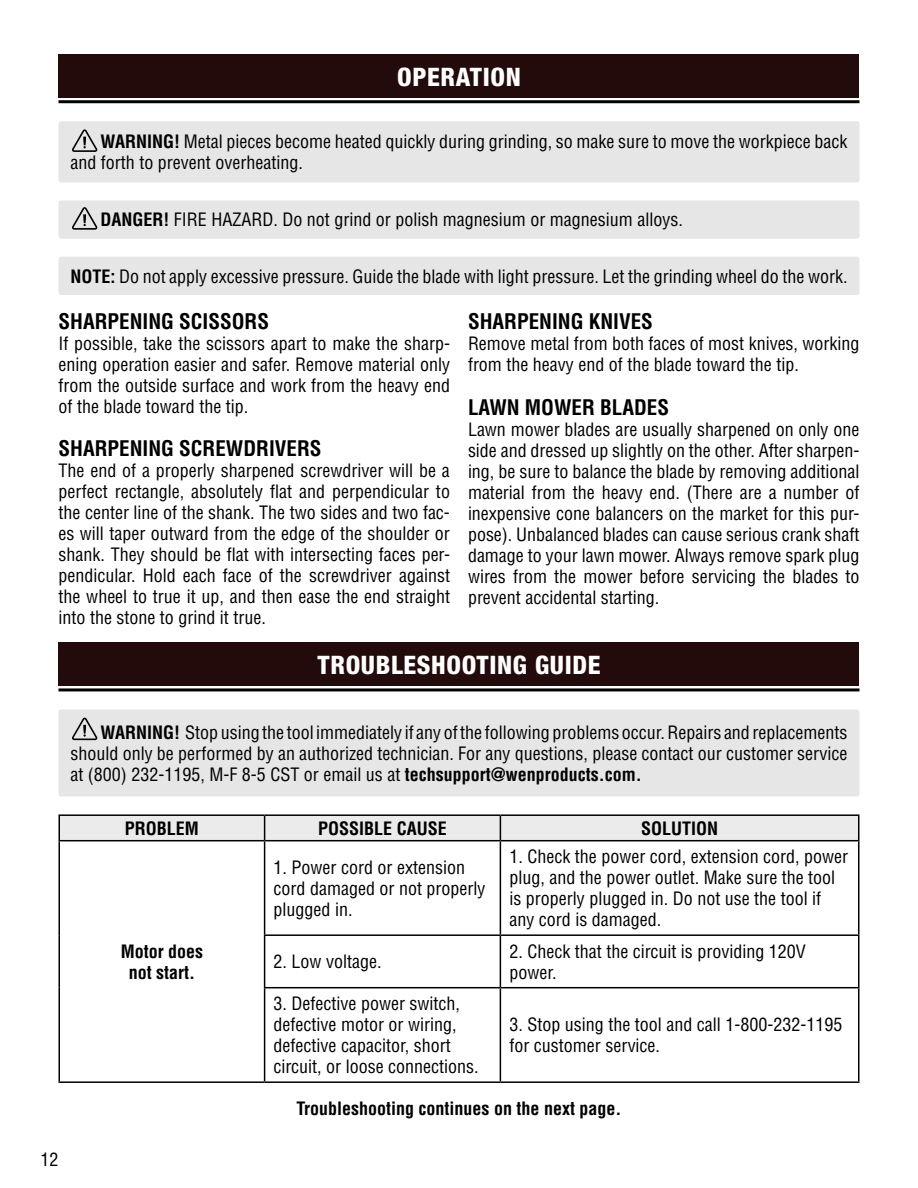
<style>
.page{position:relative;width:918px;height:1188px;background:#fff}
.page>*{position:absolute;margin:0;border:0;box-sizing:border-box;transform-origin:0 0}
.t1{font:italic condensed 25.5px "Helvetica Neue";letter-spacing:.025em;color:#fff}
.t2{font:700 condensed 21px "Helvetica";color:#000}
.t3{font:condensed 18px/21px "Helvetica";color:#000}
.t4{font:700 condensed 18px/21px "Helvetica";color:#000;text-align:center}
.s1{font-weight:700}
</style>
<div class="page">
<div style="left:58px;top:54px;width:802px;height:44px;background:#230b0b"></div>
<hr style="left:58px;top:100px;width:802px;height:3px;background:#000">
<div style="left:58px;top:121px;width:802px;height:61px;background:#e6e6e6;border-radius:3px"></div>
<svg style="left:72px;top:129px;width:25px;height:23px"></svg>
<div style="left:58px;top:200px;width:802px;height:39px;background:#e6e6e6;border-radius:3px"></div>
<svg style="left:72px;top:207px;width:25px;height:23px"></svg>
<div style="left:58px;top:257px;width:802px;height:38px;background:#e6e6e6;border-radius:3px"></div>
<div style="left:58px;top:642px;width:802px;height:44px;background:#230b0b"></div>
<hr style="left:58px;top:688px;width:802px;height:3px;background:#000">
<div style="left:58px;top:709px;width:802px;height:87px;background:#e6e6e6;border-radius:3px"></div>
<svg style="left:72px;top:718px;width:25px;height:22px"></svg>
<hr style="left:58px;top:814px;width:207px;height:2px;background:#000">
<hr style="left:58px;top:816px;width:2px;height:24px;background:#000">
<hr style="left:265px;top:814px;width:235px;height:2px;background:#000">
<hr style="left:500px;top:814px;width:360px;height:2px;background:#000">
<svg style="left:60px;top:815px;width:798px;height:25px;background:#e0e0e1"></svg>
<hr style="left:858px;top:816px;width:2px;height:24px;background:#000">
<hr style="left:58px;top:840px;width:207px;height:1px;background:#000">
<hr style="left:58px;top:841px;width:2px;height:94px;background:#000">
<hr style="left:265px;top:840px;width:235px;height:1px;background:#000">
<hr style="left:264px;top:841px;width:1px;height:93px;background:#000">
<hr style="left:500px;top:840px;width:360px;height:1px;background:#000">
<hr style="left:500px;top:841px;width:1px;height:93px;background:#000">
<hr style="left:858px;top:841px;width:2px;height:93px;background:#000">
<hr style="left:58px;top:935px;width:2px;height:53px;background:#000">
<hr style="left:264px;top:934px;width:236px;height:2px;background:#000">
<hr style="left:264px;top:936px;width:1px;height:51px;background:#000">
<hr style="left:500px;top:934px;width:360px;height:2px;background:#000">
<hr style="left:500px;top:936px;width:1px;height:51px;background:#000">
<hr style="left:858px;top:936px;width:2px;height:51px;background:#000">
<hr style="left:58px;top:988px;width:2px;height:93px;background:#000">
<hr style="left:264px;top:987px;width:236px;height:1px;background:#000">
<hr style="left:264px;top:988px;width:1px;height:93px;background:#000">
<hr style="left:500px;top:987px;width:360px;height:1px;background:#000">
<hr style="left:500px;top:988px;width:1px;height:93px;background:#000">
<hr style="left:858px;top:988px;width:2px;height:93px;background:#000">
<hr style="left:58px;top:1081px;width:207px;height:2px;background:#000">
<hr style="left:265px;top:1081px;width:235px;height:2px;background:#000">
<hr style="left:500px;top:1081px;width:360px;height:2px;background:#000">
<h1 class="t1" style="left:397px;top:61px;width:125px">OPERATION</h1>
<p class="t3" style="left:70px;top:131px;width:778px;text-indent:30px"><span class="s1">WARNING!</span> Metal pieces become heated quickly during grinding, so make sure to move the workpiece back and forth to prevent overheating.</p>
<p class="t3" style="left:100px;top:209px;width:584px"><span class="s1">DANGER!</span> FIRE HAZARD. Do not grind or polish magnesium or magnesium alloys.</p>
<p class="t3" style="left:70px;top:265px;width:779px"><span class="s1">NOTE:</span> Do not apply excessive pressure. Guide the blade with light pressure. Let the grinding wheel do the work.</p>
<p class="t2" style="left:58px;top:308px;width:212px">SHARPENING SCISSORS</p>
<p class="t3" style="left:58px;top:333px;width:393px;text-align:justify">If possible, take the scissors apart to make the sharp&shy;ening operation easier and safer. Remove material only from the outside surface and work from the heavy end of the blade toward the tip.</p>
<p class="t2" style="left:58px;top:435px;width:265px">SHARPENING SCREWDRIVERS</p>
<p class="t3" style="left:58px;top:460px;width:393px;text-align:justify">The end of a properly sharpened screwdriver will be a perfect rectangle, absolutely flat and perpendicular to the center line of the shank. The two sides and two fac&shy;es will taper outward from the edge of the shoulder or shank. They should be flat with intersecting faces per&shy;pendicular. Hold each face of the screwdriver against the wheel to true it up, and then ease the end straight into the stone to grind it true.</p>
<p class="t2" style="left:468px;top:308px;width:186px">SHARPENING KNIVES</p>
<p class="t3" style="left:468px;top:333px;width:393px">Remove metal from both faces of most knives, working from the heavy end of the blade toward the tip.</p>
<p class="t2" style="left:468px;top:394px;width:203px">LAWN MOWER BLADES</p>
<p class="t3" style="left:468px;top:419px;width:393px;text-align:justify">Lawn mower blades are usually sharpened on only one side and dressed up slightly on the other. After sharpen&shy;ing, be sure to balance the blade by removing additional material from the heavy end. (There are a number of inexpensive cone balancers on the market for this pur&shy;pose). Unbalanced blades can cause serious crank shaft damage to your lawn mower. Always remove spark plug wires from the mower before servicing the blades to prevent accidental starting.</p>
<h1 class="t1" style="left:318px;top:649px;width:284px">TROUBLESHOOTING GUIDE</h1>
<p class="t3" style="left:70px;top:722px;width:779px;text-align:justify;text-indent:30px"><span class="s1">WARNING!</span> Stop using the tool immediately if any of the following problems occur. Repairs and replacements should only be performed by an authorized technician. For any questions, please contact our customer service at (800) 232-1195, M-F 8-5 CST or email us at <span class="s1">techsupport@wenproducts.com.</span></p>
<p class="t4" style="left:125px;top:818px;width:76px">PROBLEM</p>
<p class="t4" style="left:318px;top:818px;width:130px">POSSIBLE CAUSE</p>
<p class="t4" style="left:641px;top:818px;width:79px">SOLUTION</p>
<p class="t4" style="left:121px;top:941px;width:84px">Motor does not start.</p>
<p class="t3" style="left:40px;top:1148px;width:19px">12</p>
<p class="t3" style="left:274px;top:857px;width:213px">1. Power cord or extension cord damaged or not properly plugged in.</p>
<p class="t3" style="left:509px;top:846px;width:340px">1. Check the power cord, extension cord, power plug, and the power outlet. Make sure the tool is properly plugged in. Do not use the tool if any cord is damaged.</p>
<p class="t3" style="left:274px;top:951px;width:109px">2. Low voltage.</p>
<p class="t3" style="left:509px;top:941px;width:298px">2. Check that the circuit is providing 120V power.</p>
<p class="t3" style="left:274px;top:993px;width:207px">3. Defective power switch, defective motor or wiring, defective capacitor, short circuit, or loose connections.</p>
<p class="t3" style="left:509px;top:1014px;width:334px">3. Stop using the tool and call 1-800-232-1195 for customer service.</p>
<p class="t4" style="left:296px;top:1097px;width:327px">Troubleshooting continues on the next page.</p>
</div>
